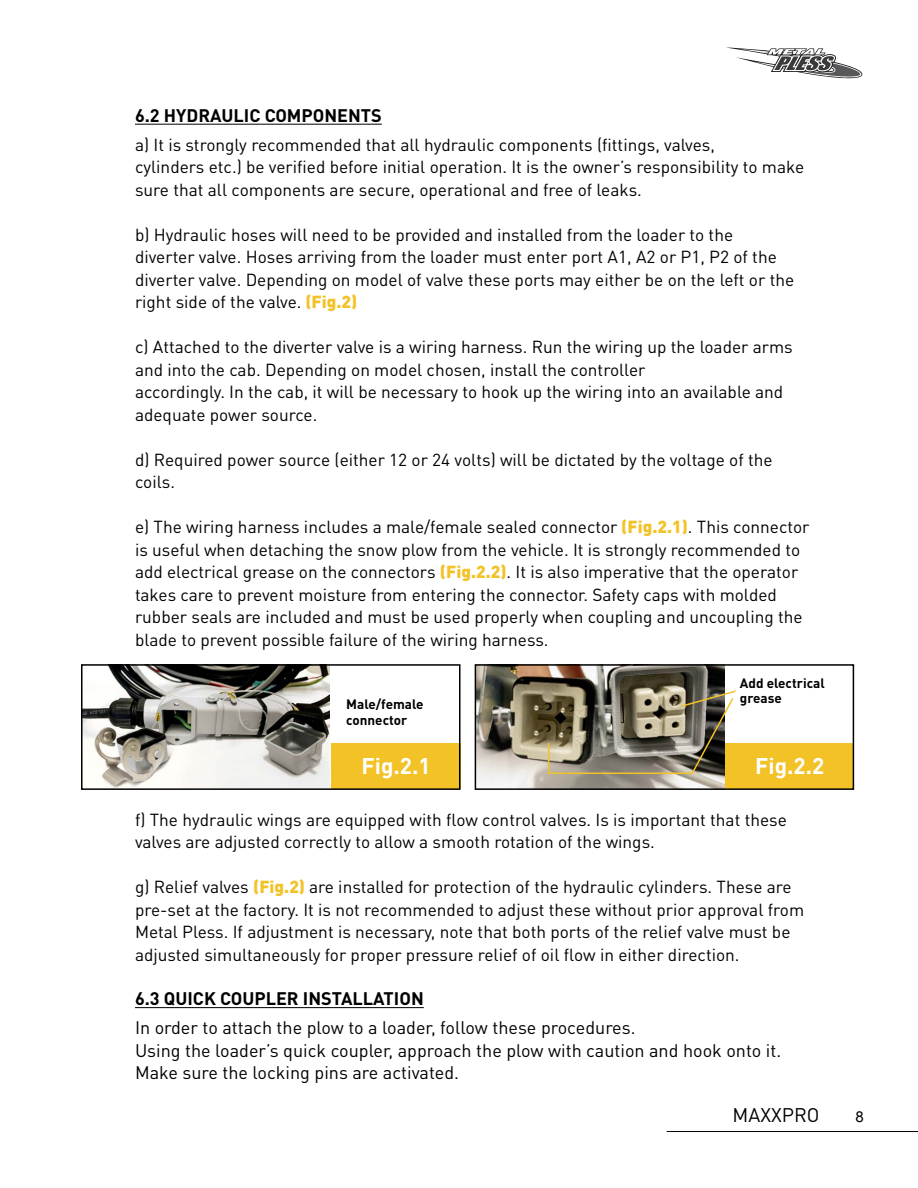
<style>
.page{position:relative;width:918px;height:1188px;background:#fff}
.page>*{position:absolute;margin:0;border:0;box-sizing:border-box;transform-origin:0 0}
.t1{font:700 22.5px "DINOT";color:#fff}
.t2{font:19.5px "DINOT";color:#000}
.t3{font:18px/22.5px "DINOT";color:#000}
.t4{font:700 18px "DINOT";color:#000}
.t5{font:17.25px/22.5px "DINOT";color:#000}
.t6{font:15px "Arial";color:#000}
.t7{font:700 13.5px/16.5px "DINOT";color:#000}
.s1{font-weight:900;color:#f2c227}
</style>
<div class="page">
<hr style="left:667px;top:1131px;width:251px;height:1px;background:#000">
<svg style="left:729px;top:48px;width:133px;height:31px"></svg>
<hr style="left:135px;top:1007px;width:289px;height:1px;background:#000">
<hr style="left:135px;top:124px;width:247px;height:1px;background:#000">
<div style="left:331px;top:743px;width:130px;height:45px;background:#f2c227"></div>
<div style="left:724px;top:743px;width:130px;height:45px;background:#f2c227"></div>
<img style="left:84px;top:667px;width:246px;height:120px">
<div style="left:81px;top:664px;width:380px;height:126px;border:2px solid #000"></div>
<img style="left:478px;top:667px;width:246px;height:120px">
<div style="left:475px;top:664px;width:379px;height:126px;border:2px solid #000"></div>
<svg style="left:547px;top:689px;width:189px;height:86px;background:#827a65"></svg>
<p class="t4" style="left:135px;top:103px;width:248px">6.2 HYDRAULIC COMPONENTS</p>
<p class="t5" style="left:135px;top:133px;width:671px">a) It is strongly recommended that all hydraulic components (fittings, valves,<br>cylinders etc.) be verified before initial operation. It is the owner’s responsibility to make sure that all components are secure, operational and free of leaks.</p>
<p class="t5" style="left:135px;top:223px;width:661px">b) Hydraulic hoses will need to be provided and installed from the loader to the diverter valve. Hoses arriving from the loader must enter port A1, A2 or P1, P2 of the diverter valve. Depending on model of valve these ports may either be on the left or the right side of the valve. <span class="s1">(Fig.2)</span></p>
<p class="t5" style="left:135px;top:336px;width:659px">c) Attached to the diverter valve is a wiring harness. Run the wiring up the loader arms and into the cab. Depending on model chosen, install the controller<br>accordingly. In the cab, it will be necessary to hook up the wiring into an available and adequate power source.</p>
<p class="t5" style="left:135px;top:448px;width:639px">d) Required power source (either 12 or 24 volts) will be dictated by the voltage of the coils.</p>
<p class="t5" style="left:135px;top:516px;width:676px">e) The wiring harness includes a male/female sealed connector <span class="s1">(Fig.2.1)</span>. This connector is useful when detaching the snow plow from the vehicle. It is strongly recommended to add electrical grease on the connectors <span class="s1">(Fig.2.2)</span>. It is also imperative that the operator takes care to prevent moisture from entering the connector. Safety caps with molded rubber seals are included and must be used properly when coupling and uncoupling the blade to prevent possible failure of the wiring harness.</p>
<p class="t7" style="left:346px;top:695px;width:79px">Male/female connector</p>
<p class="t7" style="left:740px;top:675px;width:86px;line-height:15px">Add electrical grease</p>
<h1 class="t1" style="left:362px;top:752px;width:71px">Fig.2.1</h1>
<h1 class="t1" style="left:755px;top:752px;width:71px">Fig.2.2</h1>
<p class="t5" style="left:135px;top:808px;width:653px">f) The hydraulic wings are equipped with flow control valves. Is is important that these valves are adjusted correctly to allow a smooth rotation of the wings.</p>
<p class="t5" style="left:135px;top:876px;width:671px">g) Relief valves <span class="s1">(Fig.2)</span> are installed for protection of the hydraulic cylinders. These are pre-set at the factory. It is not recommended to adjust these without prior approval from Metal Pless. If adjustment is necessary, note that both ports of the relief valve must be adjusted simultaneously for proper pressure relief of oil flow in either direction.</p>
<p class="t4" style="left:135px;top:987px;width:290px">6.3 QUICK COUPLER INSTALLATION</p>
<p class="t3" style="left:135px;top:1016px;width:648px">In order to attach the plow to a loader, follow these procedures.<br>Using the loader’s quick coupler, approach the plow with caution and hook onto it.<br>Make sure the locking pins are activated.</p>
<p class="t2" style="left:733px;top:1103px;width:89px">MAXXPRO</p>
<p class="t6" style="left:856px;top:1107px;width:10px">8</p>
</div>
